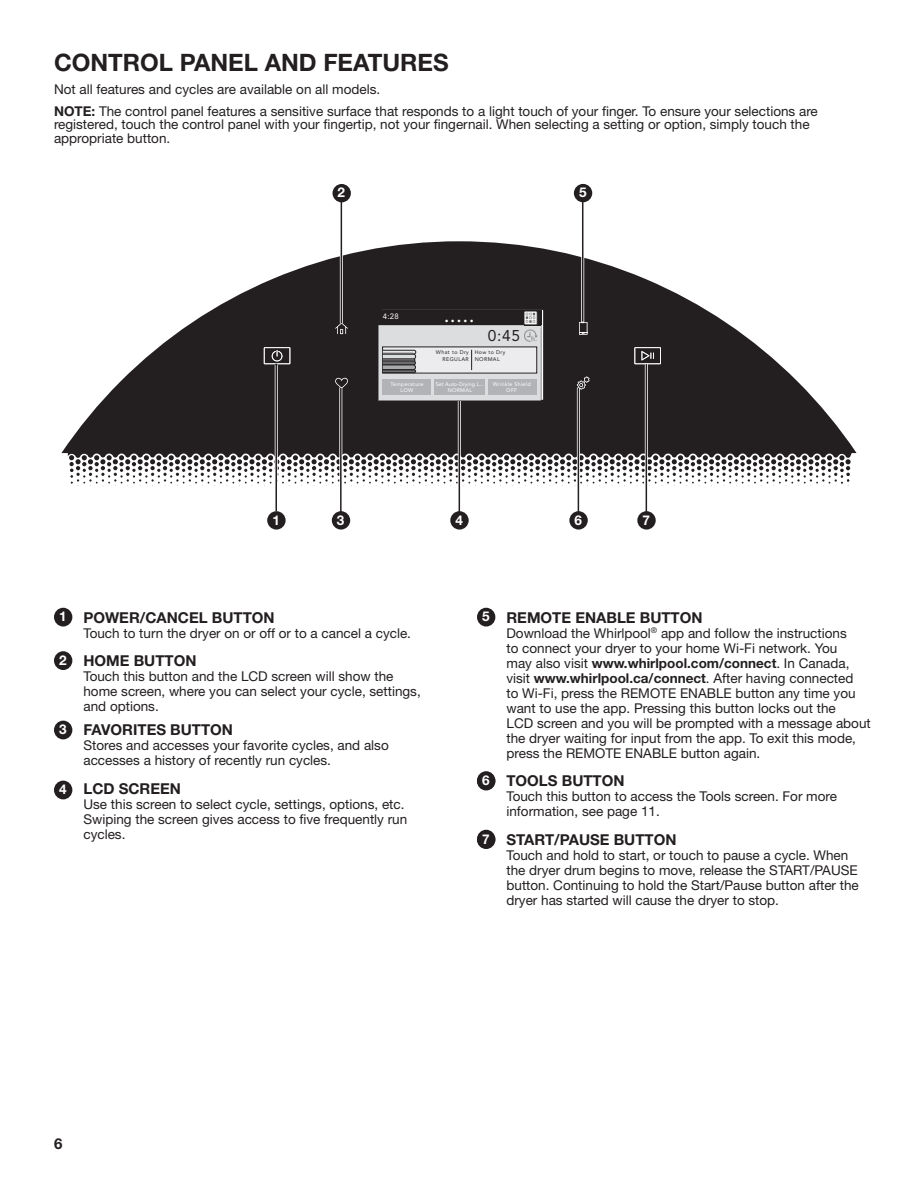
<style>
.page{position:relative;width:918px;height:1188px;background:#fff}
.page>*{position:absolute;margin:0;border:0;box-sizing:border-box;transform-origin:0 0}
.t1{font:700 24px "Helvetica Neue LT Std";color:#231f20}
.t2{font:20.4px "Myriad Pro";color:#fff}
.t3{font:15.45px "Avenir LT Std";color:#231f20}
.t4{font:700 15px "Helvetica Neue LT Std";color:#231f20}
.t5{font:13.5px/15px "Helvetica Neue LT Std";color:#231f20}
.t6{font:700 13.5px "Helvetica Neue LT Std";color:#fff}
.t7{font:7.8px "Avenir LT Std";color:#fff}
.t8{font:5.4px/6.3px "Avenir LT Std";letter-spacing:.05em;color:#fff;text-align:center}
.t9{font:5.4px/6.3px "Avenir LT Std";letter-spacing:.07em;color:#231f20;text-align:right}
.t10{font:5.4px/6.3px "Avenir LT Std";letter-spacing:.01em;color:#fff;text-align:center}
.s1{font-weight:700}
</style>
<div class="page">
<svg style="left:61px;top:241px;width:796px;height:212px;fill:#231f20"></svg>
<svg style="left:68px;top:452px;width:784px;height:34px"></svg>
<svg style="left:264px;top:347px;width:26px;height:17px"></svg>
<svg style="left:634px;top:347px;width:27px;height:17px"></svg>
<svg style="left:335px;top:323px;width:13px;height:11px"></svg>
<svg style="left:335px;top:377px;width:13px;height:11px"></svg>
<svg style="left:577px;top:377px;width:12px;height:12px"></svg>
<svg style="left:579px;top:322px;width:8px;height:13px"></svg>
<div style="left:267px;top:511px;width:19px;height:19px;background:#231f20;border-radius:50%"></div>
<hr style="left:275px;top:365px;width:3px;height:145px;background:#fff">
<hr style="left:275px;top:364px;width:2px;height:147px;background:#231f20">
<div style="left:332px;top:511px;width:18px;height:19px;background:#231f20;border-radius:50%"></div>
<hr style="left:339px;top:387px;width:3px;height:122px;background:#fff">
<hr style="left:340px;top:388px;width:2px;height:124px;background:#231f20">
<div style="left:333px;top:184px;width:18px;height:18px;background:#231f20;border-radius:50%"></div>
<hr style="left:340px;top:204px;width:3px;height:119px;background:#fff">
<hr style="left:341px;top:201px;width:1px;height:122px;background:#231f20">
<div style="left:569px;top:511px;width:19px;height:19px;background:#231f20;border-radius:50%"></div>
<hr style="left:577px;top:388px;width:3px;height:121px;background:#fff">
<hr style="left:578px;top:388px;width:1px;height:124px;background:#231f20">
<div style="left:574px;top:184px;width:18px;height:18px;background:#231f20;border-radius:50%"></div>
<hr style="left:581px;top:204px;width:3px;height:119px;background:#fff">
<hr style="left:582px;top:201px;width:1px;height:121px;background:#231f20">
<div style="left:637px;top:511px;width:19px;height:19px;background:#231f20;border-radius:50%"></div>
<hr style="left:645px;top:364px;width:3px;height:145px;background:#fff">
<hr style="left:646px;top:364px;width:1px;height:148px;background:#231f20">
<div style="left:450px;top:511px;width:19px;height:19px;background:#231f20;border-radius:50%"></div>
<hr style="left:458px;top:388px;width:3px;height:121px;background:#fff">
<hr style="left:459px;top:388px;width:1px;height:124px;background:#231f20">
<div style="left:54px;top:608px;width:18px;height:19px;background:#231f20;border-radius:50%"></div>
<div style="left:54px;top:651px;width:18px;height:19px;background:#231f20;border-radius:50%"></div>
<div style="left:54px;top:781px;width:18px;height:18px;background:#231f20;border-radius:50%"></div>
<div style="left:477px;top:608px;width:18px;height:19px;background:#231f20;border-radius:50%"></div>
<svg style="left:477px;top:771px;width:18px;height:19px"></svg>
<div style="left:477px;top:772px;width:18px;height:18px;background:#231f20;border-radius:50%"></div>
<svg style="left:477px;top:830px;width:18px;height:19px"></svg>
<div style="left:477px;top:831px;width:18px;height:18px;background:#231f20;border-radius:50%"></div>
<div style="left:378px;top:310px;width:163px;height:15px;background:#231f20"></div>
<svg style="left:378px;top:325px;width:163px;height:76px;background:#c9c9cc"></svg>
<img style="left:524px;top:311px;width:14px;height:14px">
<img style="left:524px;top:328px;width:14px;height:14px">
<div style="left:54px;top:721px;width:18px;height:18px;background:#231f20;border-radius:50%"></div>
<h1 class="t1" style="left:54px;top:48px;width:396px">CONTROL PANEL AND FEATURES</h1>
<p class="t5" style="left:54px;top:77px;width:765px;line-height:22.4px">Not all features and cycles are available on all models.<br><span class="s1">NOTE:</span> The control panel features a sensitive surface that responds to a light touch of your finger. To ensure your selections are</p>
<p class="t5" style="left:54px;top:118px;width:757px;line-height:13.5px">registered, touch the control panel with your fingertip, not your fingernail. When selecting a setting or option, simply touch the appropriate button.</p>
<p class="t6" style="left:338px;top:184px;width:9px">2</p>
<p class="t7" style="left:383px;top:312px;width:18px">4:28</p>
<h2 class="t2" style="left:444px;top:302px;width:31px">.....</h2>
<p class="t3" style="left:488px;top:327px;width:34px">0:45</p>
<p class="t9" style="left:436px;top:350px;width:34px">What to Dry<br>REGULAR</p>
<p class="t9" style="left:475px;top:350px;width:32px;text-align:left">How to Dry<br>NORMAL</p>
<p class="t8" style="left:391px;top:381px;width:35px">Temperature<br>LOW</p>
<p class="t10" style="left:436px;top:381px;width:50px">Set Auto-Drying L...<br>NORMAL</p>
<p class="t8" style="left:493px;top:381px;width:39px">Wrinkle Shield<br>OFF</p>
<p class="t6" style="left:579px;top:184px;width:9px">5</p>
<p class="t6" style="left:272px;top:512px;width:9px">1</p>
<p class="t6" style="left:337px;top:512px;width:9px">3</p>
<p class="t6" style="left:59px;top:608px;width:9px">1</p>
<p class="t6" style="left:59px;top:652px;width:9px">2</p>
<p class="t6" style="left:59px;top:721px;width:9px">3</p>
<p class="t6" style="left:59px;top:781px;width:9px">4</p>
<p class="t4" style="left:83px;top:608px;width:193px">POWER/CANCEL BUTTON</p>
<p class="t5" style="left:83px;top:625px;width:329px">Touch to turn the dryer on or off or to a cancel a cycle.</p>
<p class="t4" style="left:83px;top:652px;width:115px">HOME BUTTON</p>
<p class="t5" style="left:83px;top:669px;width:339px">Touch this button and the LCD screen will show the home screen, where you can select your cycle, settings, and options.</p>
<p class="t4" style="left:83px;top:721px;width:151px">FAVORITES BUTTON</p>
<p class="t5" style="left:83px;top:738px;width:307px">Stores and accesses your favorite cycles, and also accesses a history of recently run cycles.</p>
<p class="t4" style="left:83px;top:779px;width:99px">LCD SCREEN</p>
<p class="t5" style="left:83px;top:796px;width:325px">Use this screen to select cycle, settings, options, etc.<br>Swiping the screen gives access to five frequently run cycles.</p>
<p class="t6" style="left:575px;top:512px;width:9px">6</p>
<p class="t6" style="left:455px;top:512px;width:9px">4</p>
<p class="t6" style="left:642px;top:512px;width:9px">7</p>
<p class="t6" style="left:482px;top:608px;width:9px">5</p>
<p class="t6" style="left:482px;top:772px;width:9px">76</p>
<p class="t6" style="left:482px;top:830px;width:9px">7</p>
<p class="t4" style="left:506px;top:608px;width:198px">REMOTE ENABLE BUTTON</p>
<p class="t5" style="left:506px;top:625px;width:366px">Download the Whirlpool<sup>®</sup> app and follow the instructions<br>to connect your dryer to your home Wi-Fi network. You<br>may also visit <span class="s1">www.whirlpool.com/connect</span>. In Canada, visit <span class="s1">www.whirlpool.ca/connect</span>. After having connected<br>to Wi-Fi, press the REMOTE ENABLE button any time you want to use the app. Pressing this button locks out the<br>LCD screen and you will be prompted with a message about the dryer waiting for input from the app. To exit this mode, press the REMOTE ENABLE button again.</p>
<p class="t4" style="left:506px;top:772px;width:120px">TOOLS BUTTON</p>
<p class="t5" style="left:506px;top:789px;width:332px">Touch this button to access the Tools screen. For more information, see page 11.</p>
<p class="t4" style="left:506px;top:830px;width:172px">START/PAUSE BUTTON</p>
<p class="t5" style="left:506px;top:847px;width:354px">Touch and hold to start, or touch to pause a cycle. When the dryer drum begins to move, release the START/PAUSE button. Continuing to hold the Start/Pause button after the dryer has started will cause the dryer to stop.</p>
<p class="t4" style="left:54px;top:1135px;width:10px">6</p>
</div>
